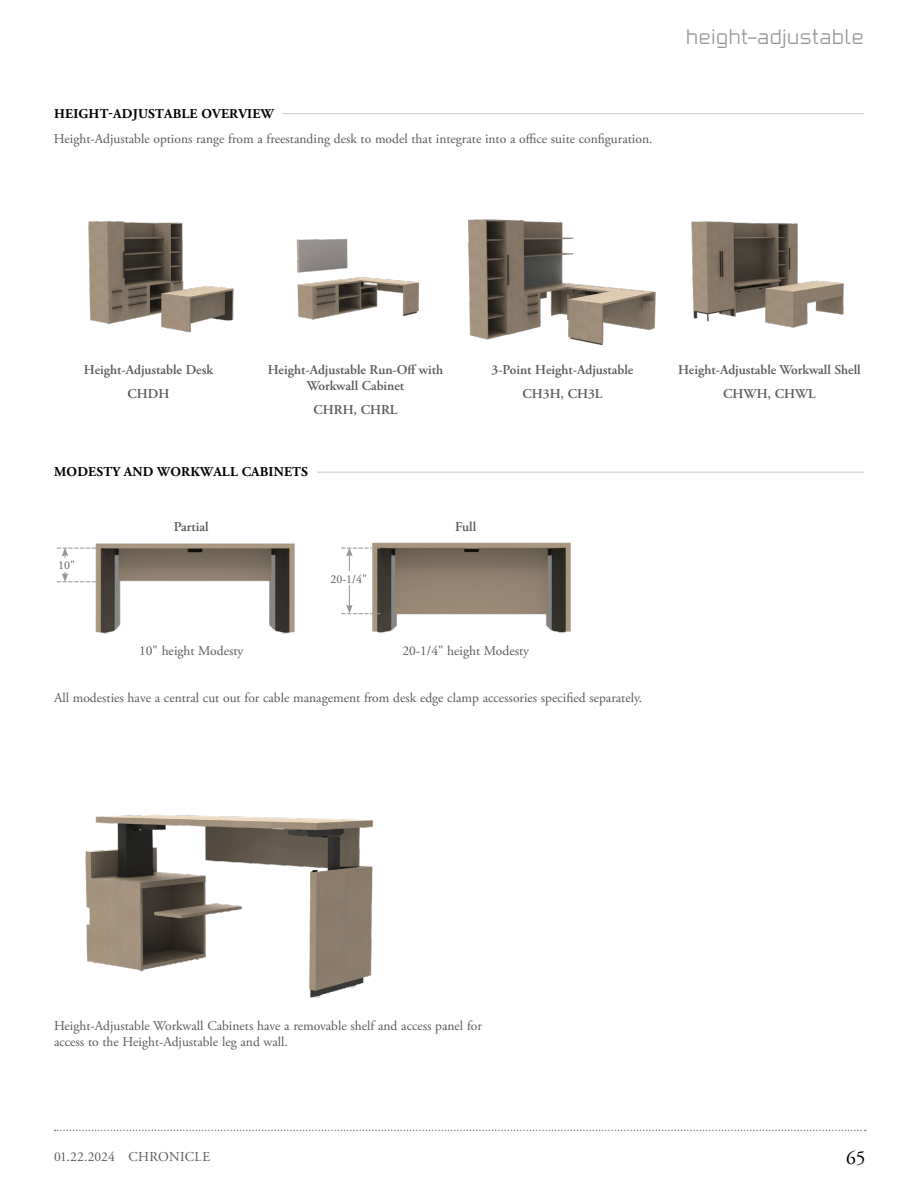
<style>
.page{position:relative;width:918px;height:1188px;background:#fff}
.page>*{position:absolute;margin:0;border:0;box-sizing:border-box;transform-origin:0 0}
.t1{font:21px "Teknion Modern AG";color:#939598}
.t2{font:19.5px "Adobe Garamond Pro";color:#000}
.t3{font:13.5px/16.2px "Adobe Garamond Pro";color:#58595b}
.t4{font:600 13.5px/23.7px "Adobe Garamond Pro";color:#58595b;text-align:center}
.t5{font:700 13.5px "Adobe Garamond Pro";letter-spacing:.015em;color:#000}
.t6{font:12px "Adobe Garamond Pro";color:#58595b}
</style>
<div class="page">
<svg style="left:55px;top:1130px;width:811px;height:1px"></svg>
<img style="left:713px;top:221px;width:131px;height:107px">
<img style="left:436px;top:542px;width:135px;height:92px">
<img style="left:56px;top:542px;width:380px;height:92px">
<img style="left:540px;top:221px;width:173px;height:125px">
<img style="left:88px;top:221px;width:141px;height:112px">
<img style="left:229px;top:219px;width:311px;height:121px">
<hr style="left:54px;top:472px;width:810px;height:1px;background:#c7c8ca">
<hr style="left:54px;top:470px;width:263px;height:3px;background:#fff">
<hr style="left:54px;top:113px;width:810px;height:1px;background:#c7c8ca">
<hr style="left:54px;top:112px;width:229px;height:3px;background:#fff">
<img style="left:85px;top:814px;width:288px;height:184px">
<hr style="left:349px;top:554px;width:1px;height:53px;background:#939598">
<div style="left:52px;top:558px;width:30px;height:14px;background:#fff"></div>
<div style="left:328px;top:572px;width:41px;height:13px;background:#fff"></div>
<svg style="left:341px;top:548px;width:39px;height:8px"></svg>
<svg style="left:57px;top:548px;width:39px;height:35px"></svg>
<svg style="left:341px;top:605px;width:39px;height:9px"></svg>
<p class="t5" style="left:54px;top:106px;width:221px">HEIGHT-ADJUSTABLE OVERVIEW</p>
<p class="t3" style="left:54px;top:131px;width:600px">Height-Adjustable options range from a freestanding desk to model that integrate into a office suite configuration.</p>
<h1 class="t1" style="left:686px;top:25px;width:180px">height-adjustable</h1>
<p class="t4" style="left:84px;top:358px;width:131px">Height-Adjustable Desk<br>CHDH</p>
<p class="t4" style="left:268px;top:362px;width:177px;line-height:16.2px">Height-Adjustable Run-Off with<br>Workwall Cabinet</p>
<p class="t4" style="left:313px;top:398px;width:85px">CHRH, CHRL</p>
<p class="t4" style="left:491px;top:358px;width:144px">3-Point Height-Adjustable<br>CH3H, CH3L</p>
<p class="t4" style="left:678px;top:358px;width:184px">Height-Adjustable Workwall Shell<br>CHWH, CHWL</p>
<p class="t5" style="left:54px;top:464px;width:255px">MODESTY AND WORKWALL CABINETS</p>
<p class="t6" style="left:58px;top:558px;width:18px">10"</p>
<p class="t4" style="left:174px;top:515px;width:36px">Partial</p>
<p class="t4" style="left:455px;top:515px;width:22px">Full</p>
<p class="t6" style="left:330px;top:572px;width:38px">20-1/4"</p>
<p class="t3" style="left:139px;top:643px;width:106px">10" height Modesty</p>
<p class="t3" style="left:402px;top:643px;width:128px">20-1/4" height Modesty</p>
<p class="t3" style="left:54px;top:690px;width:590px">All modesties have a central cut out for cable management from desk edge clamp accessories specified separately.</p>
<p class="t3" style="left:54px;top:1018px;width:429px">Height-Adjustable Workwall Cabinets have a removable shelf and access panel for access to the Height-Adjustable leg and wall.</p>
<p class="t3" style="left:54px;top:1149px;width:158px">01.22.2024 CHRONICLE</p>
<h2 class="t2" style="left:846px;top:1146px;width:21px">65</h2>
</div>
